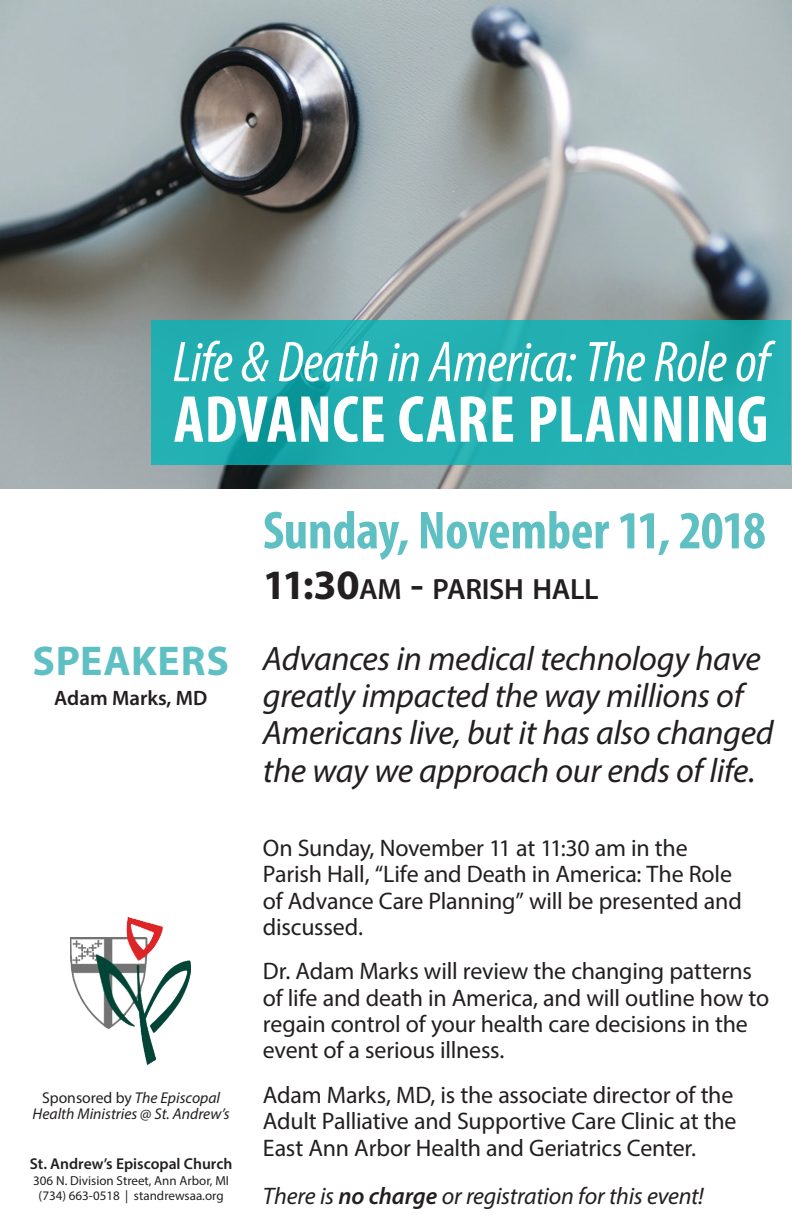
<style>
.page{position:relative;width:792px;height:1224px;background:#fff}
.page>*{position:absolute;margin:0;border:0;box-sizing:border-box;transform-origin:0 0}
.t1{font:700 condensed 67px "Myriad Pro";color:#fff}
.t2{font:italic condensed 58px "Myriad Pro";letter-spacing:-.01em;color:#fff}
.t3{font:700 condensed 54px "Myriad Pro";letter-spacing:-.01em;color:#5fc0c3}
.t4{font:700 41.8px "Myriad Pro";letter-spacing:.02em;color:#5fc0c3}
.t5{font:italic 34px/37.4px "Myriad Pro";letter-spacing:-.01em;color:#231f20}
.t6{font:600 29.4px "Myriad Pro";letter-spacing:-.015em;color:#231f20}
.t7{font:24px/26.4px "Myriad Pro";letter-spacing:-.01em;color:#231f20}
.t8{font:italic 24px "Myriad Pro";letter-spacing:-.01em;color:#231f20}
.t9{font:600 20.8px "Myriad Pro";color:#231f20}
.t10{font:italic 15.6px/15.6px "Myriad Pro";color:#231f20;text-align:center}
.t11{font:600 15.6px "Myriad Pro";color:#231f20}
.t12{font:13px/15.6px "Myriad Pro";color:#231f20;text-align:center}
.s1{font-style:normal}
.s2{font-weight:700;font-size:42px}
.s3{font-size:42px}
.s4{font-weight:600}
</style>
<div class="page">
<img style="left:0;top:0;width:792px;height:489px">
<img style="left:70px;top:918px;width:121px;height:147px">
<svg style="left:151px;top:320px;width:640px;height:145px;fill:#23b0b2"></svg>
<h2 class="t2" style="left:173px;top:327px;width:598px">Life &amp; Death in America: The Role of</h2>
<h1 class="t1" style="left:174px;top:378px;width:596px">ADVANCE CARE PLANNING</h1>
<h3 class="t4" style="left:33px;top:634px;width:198px">SPEAKERS</h3>
<p class="t9" style="left:54px;top:685px;width:155px">Adam Marks, MD</p>
<p class="t10" style="left:33px;top:1090px;width:199px"><span class="s1">Sponsored by</span> The Episcopal<br>Health Ministries @ St. Andrew’s</p>
<p class="t11" style="left:30px;top:1154px;width:204px">St. Andrew’s Episcopal Church</p>
<p class="t12" style="left:33px;top:1172px;width:197px">306 N. Division Street, Ann Arbor, MI (734) 663-0518 | standrewsaa.org</p>
<h3 class="t3" style="left:263px;top:497px;width:504px">Sunday, November 11, 2018</h3>
<p class="t6" style="left:263px;top:570px;width:337px"><span class="s2">11:30</span>AM <span class="s3">-</span> PARISH HALL</p>
<h3 class="t5" style="left:263px;top:639px;width:512px">Advances in medical technology have greatly impacted the way millions of Americans live, but it has also changed the way we approach our ends of life.</h3>
<p class="t7" style="left:263px;top:834px;width:480px">On Sunday, November 11 at 11:30 am in the Parish Hall, “Life and Death in America: The Role of Advance Care Planning” will be presented and discussed.</p>
<p class="t7" style="left:263px;top:958px;width:508px">Dr. Adam Marks will review the changing patterns of life and death in America, and will outline how to regain control of your health care decisions in the event of a serious illness.</p>
<p class="t7" style="left:263px;top:1081px;width:475px">Adam Marks, MD, is the associate director of the<br>Adult Palliative and Supportive Care Clinic at the<br>East Ann Arbor Health and Geriatrics Center.</p>
<p class="t8" style="left:263px;top:1182px;width:442px">There is <span class="s4">no charge</span> or registration for this event!</p>
</div>
